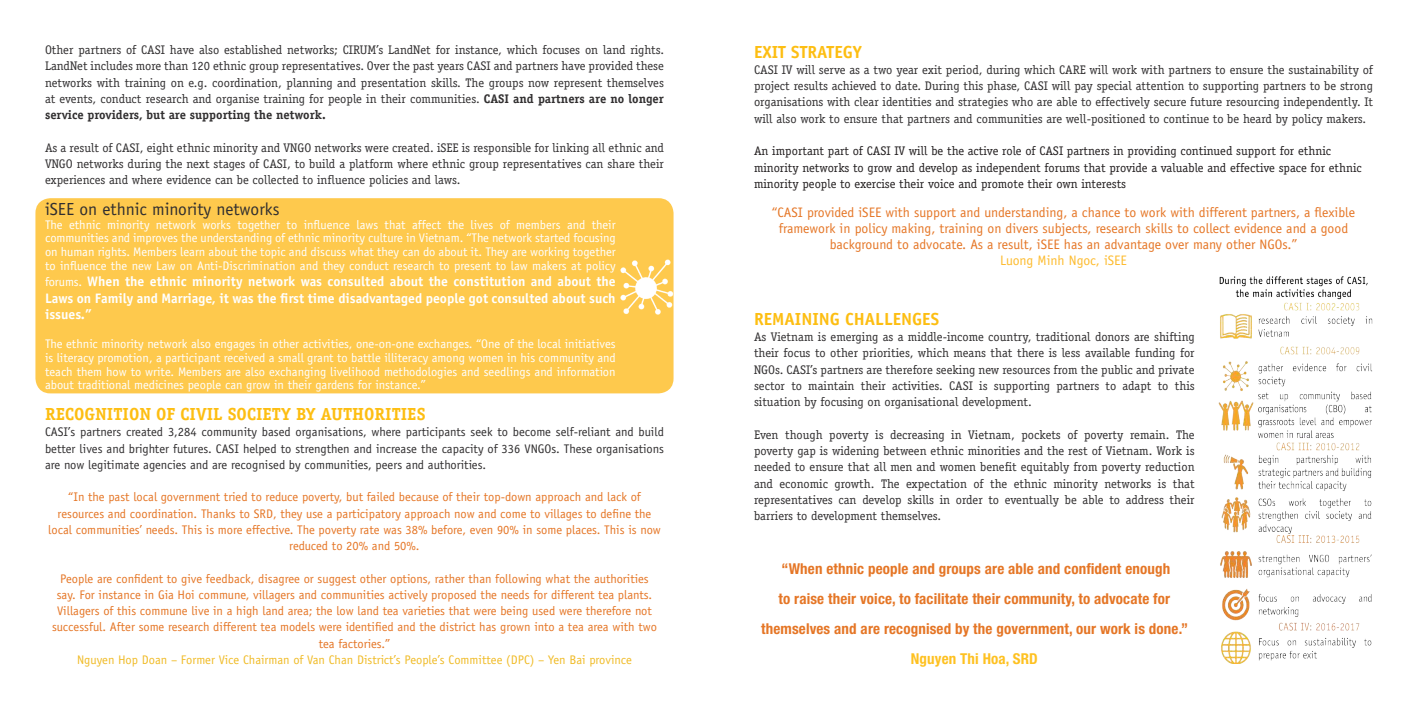
<style>
.page{position:relative;width:1418px;height:709px;background:#fff}
.page>*{position:absolute;margin:0;border:0;box-sizing:border-box;transform-origin:0 0}
.t1{font:700 17.5px "Officina Serif Std";color:#fdbe12}
.t2{font:700 17.5px "Officina Sans Std";color:#fdbe12}
.t3{font:17.5px "Officina Sans Std";color:#312f30}
.t4{font:700 condensed 15px/30px "Helvetica Neue LT Std";letter-spacing:.01em;color:#e57626;text-align:center}
.t5{font:700 condensed 15px "Helvetica Neue LT Std";letter-spacing:.01em;color:#fec121}
.t6{font:13.75px/16.2px "Officina Sans Std";color:#e57626;text-align:center}
.t7{font:700 13.75px/16.5px "Officina Sans Std";color:#fff;text-align:justify}
.t8{font:13.75px "Officina Sans Std";color:#fdbb2e}
.t9{font:12.5px/16.2px "Officina Serif Std";color:#312f30;text-align:justify}
.t10{font:12.5px/16.2px "Officina Sans Std";color:#e57626;text-align:center}
.t11{font:12.5px/13.8px "Officina Sans Std";color:#fff;text-align:justify}
.t12{font:12.5px/16.2px "Officina Sans Std";color:#312f30;text-align:justify}
.t13{font:12.5px/16.2px "Officina Serif Std";color:#231f20}
.t14{font:12.5px "Officina Sans Std";color:#f0bb27}
.s1{font-weight:700}
.s2{font-weight:400;font-size:12.5px}
</style>
<div class="page">
<div style="left:35px;top:198px;width:638px;height:195px;background:#fec94d;border-radius:15px"></div>
<img style="left:620px;top:259px;width:53px;height:56px">
<img style="left:1218px;top:276px;width:154px;height:388px">
<p class="t9" style="left:45px;top:42px;width:620px">Other partners of CASI have also established networks; CIRUM’s LandNet for instance, which focuses on land rights.<br>LandNet includes more than 120 ethnic group representatives. Over the past years CASI and partners have provided these networks with training on e.g. coordination, planning and presentation skills. The groups now represent themselves at events, conduct research and organise training for people in their communities. <span class="s1">CASI and partners are no longer service providers, but are supporting the network.</span></p>
<p class="t9" style="left:45px;top:139px;width:620px">As a result of CASI, eight ethnic minority and VNGO networks were created. iSEE is responsible for linking all ethnic and VNGO networks during the next stages of CASI, to build a platform where ethnic group representatives can share their experiences and where evidence can be collected to influence policies and laws.</p>
<h1 class="t3" style="left:45px;top:199px;width:236px">iSEE on ethnic minority networks</h1>
<p class="t11" style="left:45px;top:217px;width:572px">The ethnic minority network works together to influence laws that affect the lives of members and their communities and improves the understanding of ethnic minority culture in Vietnam. “The network started focusing on human rights. Members learn about the topic and discuss what they can do about it. They are working together to influence the new Law on Anti-Discrimination and they conduct research to present to law makers at policy</p>
<p class="t7" style="left:45px;top:273px;width:572px"><span class="s2">forums.</span> When the ethnic minority network was consulted about the constitution and about the Laws on Family and Marriage, it was the first time disadvantaged people got consulted about such issues.”</p>
<p class="t11" style="left:45px;top:337px;width:572px">The ethnic minority network also engages in other activities, one-on-one exchanges. “One of the local initiatives is literacy promotion, a participant received a small grant to battle illiteracy among women in his community and teach them how to write. Members are also exchanging livelihood methodologies and seedlings and information about traditional medicines people can grow in their gardens for instance.”</p>
<h1 class="t1" style="left:45px;top:403px;width:382px">RECOGNITION OF CIVIL SOCIETY BY AUTHORITIES</h1>
<p class="t12" style="left:45px;top:424px;width:620px">CASI’s partners created 3,284 community based organisations, where participants seek to become self-reliant and build better lives and brighter futures. CASI helped to strengthen and increase the capacity of 336 VNGOs. These organisations are now legitimate agencies and are recognised by communities, peers and authorities.</p>
<p class="t10" style="left:48px;top:489px;width:614px">“In the past local government tried to reduce poverty, but failed because of their top-down approach and lack of resources and coordination. Thanks to SRD, they use a participatory approach now and come to villages to define the local communities’ needs. This is more effective. The poverty rate was 38% before, even 90% in some places. This is now reduced to 20% and 50%.</p>
<p class="t10" style="left:52px;top:570px;width:606px">People are confident to give feedback, disagree or suggest other options, rather than following what the authorities say. For instance in Gia Hoi commune, villagers and communities actively proposed the needs for different tea plants.<br>Villagers of this commune live in a high land area; the low land tea varieties that were being used were therefore not successful. After some research different tea models were identified and the district has grown into a tea area with two tea factories.”</p>
<p class="t14" style="left:77px;top:652px;width:556px">Nguyen Hop Doan – Former Vice Chairman of Van Chan District’s People’s Committee (DPC) – Yen Bai province</p>
<h1 class="t2" style="left:754px;top:41px;width:109px">EXIT STRATEGY</h1>
<p class="t9" style="left:754px;top:62px;width:620px">CASI IV will serve as a two year exit period, during which CARE will work with partners to ensure the sustainability of project results achieved to date. During this phase, CASI will pay special attention to supporting partners to be strong organisations with clear identities and strategies who are able to effectively secure future resourcing independently. It will also work to ensure that partners and communities are well-positioned to continue to be heard by policy makers.</p>
<p class="t13" style="left:754px;top:143px;width:609px">An important part of CASI IV will be the active role of CASI partners in providing continued support for ethnic minority networks to grow and develop as independent forums that provide a valuable and effective space for ethnic minority people to exercise their voice and promote their own interests</p>
<p class="t6" style="left:771px;top:204px;width:585px">“CASI provided iSEE with support and understanding, a chance to work with different partners, a flexible framework in policy making, training on divers subjects, research skills to collect evidence and a good background to advocate. As a result, iSEE has an advantage over many other NGOs.”</p>
<p class="t8" style="left:1000px;top:252px;width:128px">Luong Minh Ngoc, iSEE</p>
<h1 class="t2" style="left:754px;top:308px;width:187px">REMAINING CHALLENGES</h1>
<p class="t9" style="left:754px;top:329px;width:442px">As Vietnam is emerging as a middle-income country, traditional donors are shifting their focus to other priorities, which means that there is less available funding for NGOs. CASI’s partners are therefore seeking new resources from the public and private sector to maintain their activities. CASI is supporting partners to adapt to this situation by focusing on organisational development.</p>
<p class="t9" style="left:754px;top:426px;width:442px">Even though poverty is decreasing in Vietnam, pockets of poverty remain. The poverty gap is widening between ethnic minorities and the rest of Vietnam. Work is needed to ensure that all men and women benefit equitably from poverty reduction and economic growth. The expectation of the ethnic minority networks is that representatives can develop skills in order to eventually be able to address their barriers to development themselves.</p>
<p class="t4" style="left:761px;top:553px;width:428px">“When ethnic people and groups are able and confident enough<br>to raise their voice, to facilitate their community, to advocate for themselves and are recognised by the government, our work is done.”</p>
<p class="t5" style="left:910px;top:649px;width:129px">Nguyen Thi Hoa, SRD</p>
</div>
